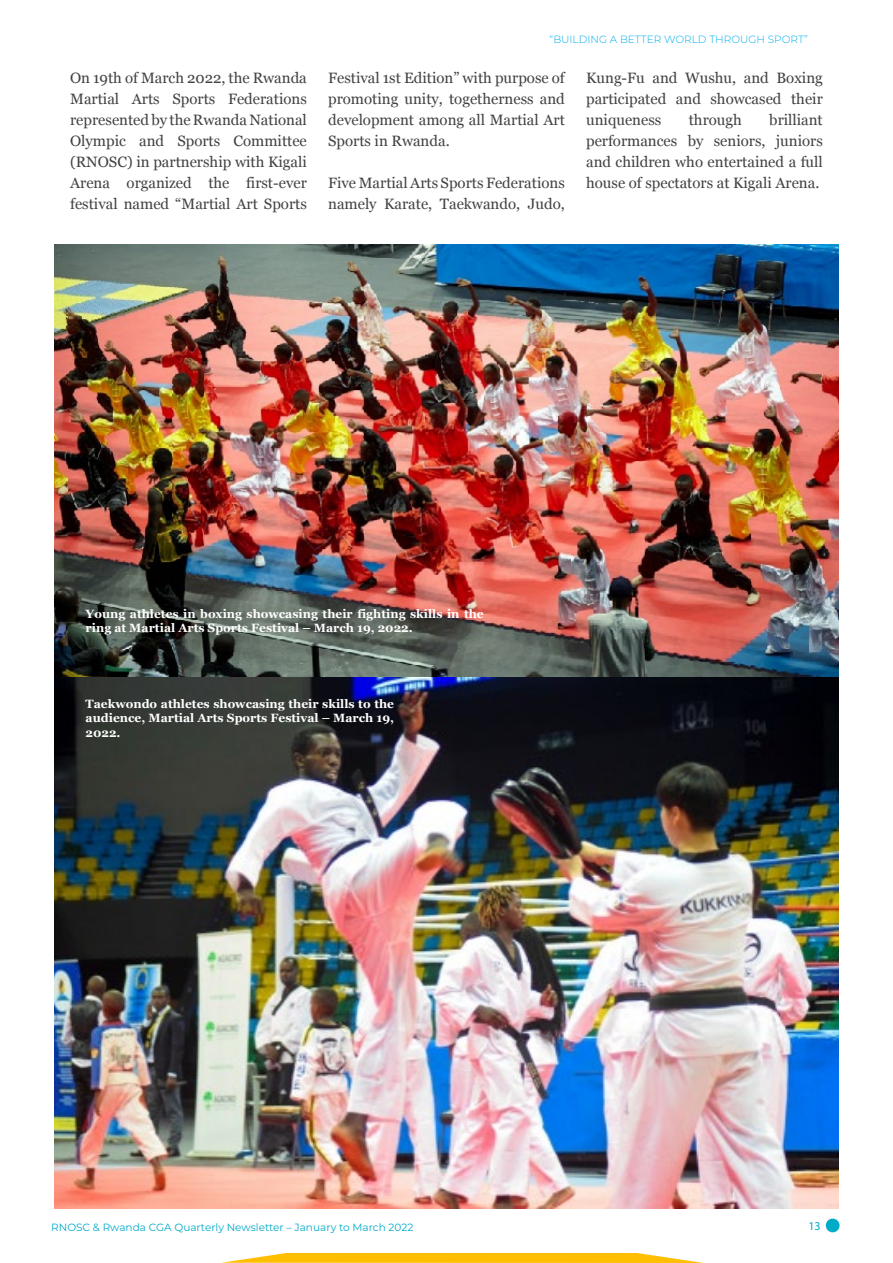
<style>
.page{position:relative;width:893px;height:1263px;background:#fff}
.page>*{position:absolute;margin:0;border:0;box-sizing:border-box;transform-origin:0 0}
.t1{font:15px/21px "Georgia";color:#414042;text-align:justify}
.t2{font:700 12px/14.4px "Georgia";color:#fff}
.t3{font:12px "Myriad Pro";color:#00abc8}
.t4{font:10.5px "Montserrat";color:#00abc8}
.t5{font:300 10.5px "Montserrat";color:#00aeef}
</style>
<div class="page">
<div style="left:826px;top:1218px;width:13px;height:14px;background:#00abc8;border-radius:50%"></div>
<svg style="left:221px;top:1253px;width:483px;height:10px;background:#ffc826"></svg>
<img style="left:54px;top:245px;width:785px;height:964px">
<p class="t5" style="left:550px;top:32px;width:260px">“BUILDING A BETTER WORLD THROUGH SPORT”</p>
<p class="t1" style="left:70px;top:66px;width:238px">On 19th of March 2022, the Rwanda Martial Arts Sports Federations represented by the Rwanda National Olympic and Sports Committee (RNOSC) in partnership with Kigali Arena organized the first-ever festival named “Martial Art Sports</p>
<p class="t1" style="left:328px;top:66px;width:238px">Festival 1st Edition” with purpose of promoting unity, togetherness and development among all Martial Art Sports in Rwanda.</p>
<p class="t1" style="left:328px;top:171px;width:238px">Five Martial Arts Sports Federations namely Karate, Taekwando, Judo,</p>
<p class="t1" style="left:586px;top:66px;width:238px">Kung-Fu and Wushu, and Boxing participated and showcased their uniqueness</p>
<p class="t1" style="left:586px;top:108px;width:238px;text-indent:183px">brilliant performances by seniors, juniors and children who entertained a full house of spectators at Kigali Arena.</p>
<p class="t1" style="left:689px;top:108px;width:55px">through</p>
<p class="t2" style="left:86px;top:606px;width:400px">Young athletes in boxing showcasing their fighting skills in the ring at Martial Arts Sports Festival – March 19, 2022.</p>
<p class="t2" style="left:86px;top:696px;width:310px;text-align:justify">Taekwondo athletes showcasing their skills to the audience, Martial Arts Sports Festival – March 19, 2022.</p>
<p class="t4" style="left:51px;top:1220px;width:364px">RNOSC &amp; Rwanda CGA Quarterly Newsletter – January to March 2022</p>
<p class="t3" style="left:808px;top:1218px;width:14px">13</p>
</div>
